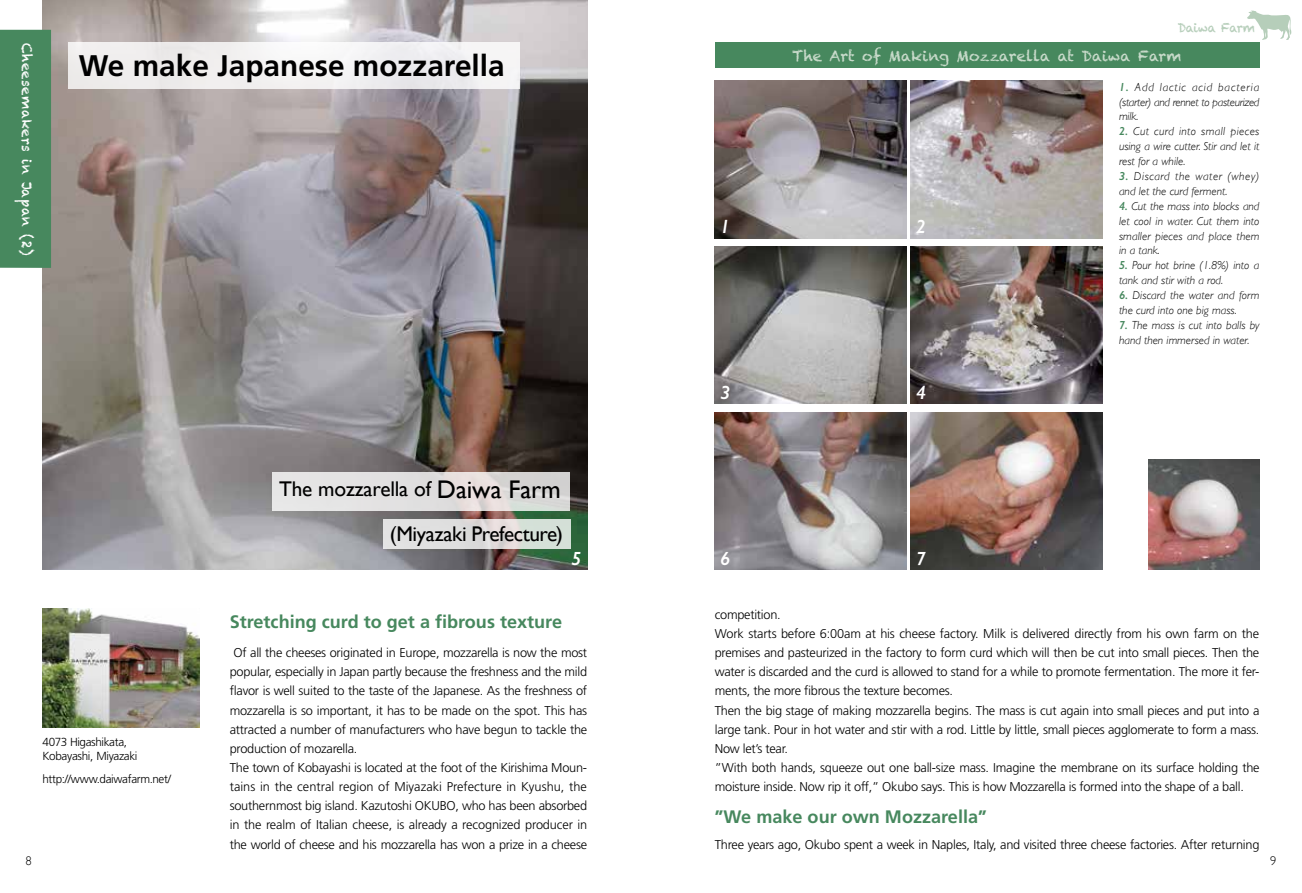
<style>
.page{position:relative;width:1302px;height:893px;background:#fff}
.page>*{position:absolute;margin:0;border:0;box-sizing:border-box;transform-origin:0 0}
.t1{font:700 29.7px "Frutiger";color:#000}
.t2{font:21.3px/44.7px "Gill Sans";letter-spacing:-.01em;color:#000;text-align:right}
.t3{font:italic 600 19.2px "Gill Sans";color:#fff}
.t4{font:700 18px "Frutiger";color:#47885e}
.t5{font:14.85px "Chalkduster";color:#c9dbcb}
.t6{font:13.8px "Chalkduster";letter-spacing:.04em;color:#fff;scale:.95 1}
.t7{font:300 12.75px/19.2px "Frutiger";letter-spacing:-.02em;color:#000}
.t8{font:12.75px "Chalkduster";letter-spacing:-.035em;color:#b6ceba;scale:.95 1}
.t9{font:300 12.75px "Gill Sans";color:#000}
.t10{font:italic 300 11.7px/14.9px "Gill Sans";color:#000;text-align:justify}
.t11{font:300 11.7px/14.9px "Frutiger";letter-spacing:-.03em;color:#000}
.t12{font:italic 300 11.7px/14.9px "Gill Sans";letter-spacing:.03em;color:#000}
.s1{font-size:25.5px}
.s2{font-weight:600;color:#47885e}
</style>
<div class="page">
<img style="left:43px;top:0;width:544px;height:570px">
<div style="left:68px;top:43px;width:451px;height:46px;background:#f0efef"></div>
<img style="left:43px;top:608px;width:157px;height:119px">
<img style="left:714px;top:81px;width:192px;height:157px">
<img style="left:714px;top:247px;width:192px;height:157px">
<img style="left:714px;top:412px;width:192px;height:158px">
<img style="left:910px;top:81px;width:191px;height:157px">
<img style="left:910px;top:247px;width:191px;height:157px">
<img style="left:910px;top:412px;width:191px;height:158px">
<div style="left:714px;top:43px;width:545px;height:25px;background:#47885e"></div>
<svg style="left:1247px;top:11px;width:44px;height:29px"></svg>
<svg style="left:272px;top:472px;width:298px;height:38px;background:#e0dede"></svg>
<div style="left:383px;top:519px;width:187px;height:30px;background:#dfe0dd"></div>
<div style="left:0;top:30px;width:51px;height:238px;background:#47885e"></div>
<img style="left:1148px;top:459px;width:111px;height:111px">
<p class="t6" style="left:35px;top:43px;width:225px;rotate:90deg">Cheesemakers in Japan (2)</p>
<h1 class="t1" style="left:79px;top:49px;width:427px">We make Japanese mozzarella</h1>
<h3 class="t3" style="left:720px;top:215px;width:12px">1</h3>
<h3 class="t3" style="left:720px;top:381px;width:12px">3</h3>
<h2 class="t2" style="left:279px;top:467px;width:285px">The mozzarella of <span class="s1">Daiwa Farm </span>(Miyazaki Prefecture)</h2>
<h3 class="t3" style="left:571px;top:547px;width:11px">5</h3>
<h3 class="t3" style="left:720px;top:547px;width:12px">6</h3>
<p class="t8" style="left:1177px;top:20px;width:83px">Daiwa Farm</p>
<p class="t5" style="left:792px;top:47px;width:391px">The Art of Making Mozzarella at Daiwa Farm</p>
<p class="t10" style="left:1118px;top:79px;width:142px"><span class="s2">1.</span> Add lactic acid bacteria (starter) and rennet to pasteurized milk.</p>
<p class="t10" style="left:1118px;top:124px;width:142px"><span class="s2">2.</span> Cut curd into small pieces using a wire cutter. Stir and let it rest for a while.</p>
<p class="t12" style="left:1118px;top:169px;width:142px"><span class="s2">3.</span> Discard the water (whey) and let the curd ferment.</p>
<p class="t10" style="left:1118px;top:198px;width:142px"><span class="s2">4.</span> Cut the mass into blocks and let cool in water. Cut them into smaller pieces and place them in a tank.</p>
<p class="t10" style="left:1118px;top:258px;width:142px"><span class="s2">5.</span> Pour hot brine (1.8%) into a tank and stir with a rod.</p>
<p class="t10" style="left:1118px;top:288px;width:142px"><span class="s2">6.</span> Discard the water and form the curd into one big mass.</p>
<p class="t10" style="left:1118px;top:318px;width:142px"><span class="s2">7.</span> The mass is cut into balls by hand then immersed in water.</p>
<h3 class="t3" style="left:916px;top:215px;width:12px">2</h3>
<h3 class="t3" style="left:916px;top:381px;width:12px">4</h3>
<h3 class="t3" style="left:916px;top:547px;width:12px">7</h3>
<p class="t11" style="left:42px;top:734px;width:97px">4073 Higashikata,<br>Kobayashi, Miyazaki</p>
<p class="t11" style="left:42px;top:771px;width:130px">http://www.daiwafarm.net/</p>
<h3 class="t4" style="left:230px;top:611px;width:334px">Stretching curd to get a fibrous texture</h3>
<p class="t7" style="left:714px;top:605px;width:546px">competition.<br>Work starts before 6:00am at his cheese factory. Milk is delivered directly from his own farm on the premises and pasteurized in the factory to form curd which will then be cut into small pieces. Then the water is discarded and the curd is allowed to stand for a while to promote fermentation. The more it fer&shy;ments, the more fibrous the texture becomes.<br>Then the big stage of making mozzarella begins. The mass is cut again into small pieces and put into a large tank. Pour in hot water and stir with a rod. Little by little, small pieces agglomerate to form a mass.<br>Now let’s tear.<br>”With both hands, squeeze out one ball-size mass. Imagine the membrane on its surface holding the moisture inside. Now rip it off,” Okubo says. This is how Mozzarella is formed into the shape of a ball.</p>
<p class="t7" style="left:230px;top:643px;width:359px">Of all the cheeses originated in Europe, mozzarella is now the most popular, especially in Japan partly because the freshness and the mild flavor is well suited to the taste of the Japanese. As the freshness of mozzarella is so important, it has to be made on the spot. This has attracted a number of manufacturers who have begun to tackle the production of mozarella.<br>The town of Kobayashi is located at the foot of the Kirishima Moun&shy;tains in the central region of Miyazaki Prefecture in Kyushu, the southernmost big island. Kazutoshi OKUBO, who has been absorbed in the realm of Italian cheese, is already a recognized producer in the world of cheese and his mozzarella has won a prize in a cheese</p>
<h3 class="t4" style="left:714px;top:806px;width:273px">”We make our own Mozzarella”</h3>
<p class="t7" style="left:714px;top:834px;width:546px">Three years ago, Okubo spent a week in Naples, Italy, and visited three cheese factories. After returning</p>
<p class="t9" style="left:26px;top:851px;width:8px">8</p>
<p class="t9" style="left:1269px;top:851px;width:8px">9</p>
</div>
